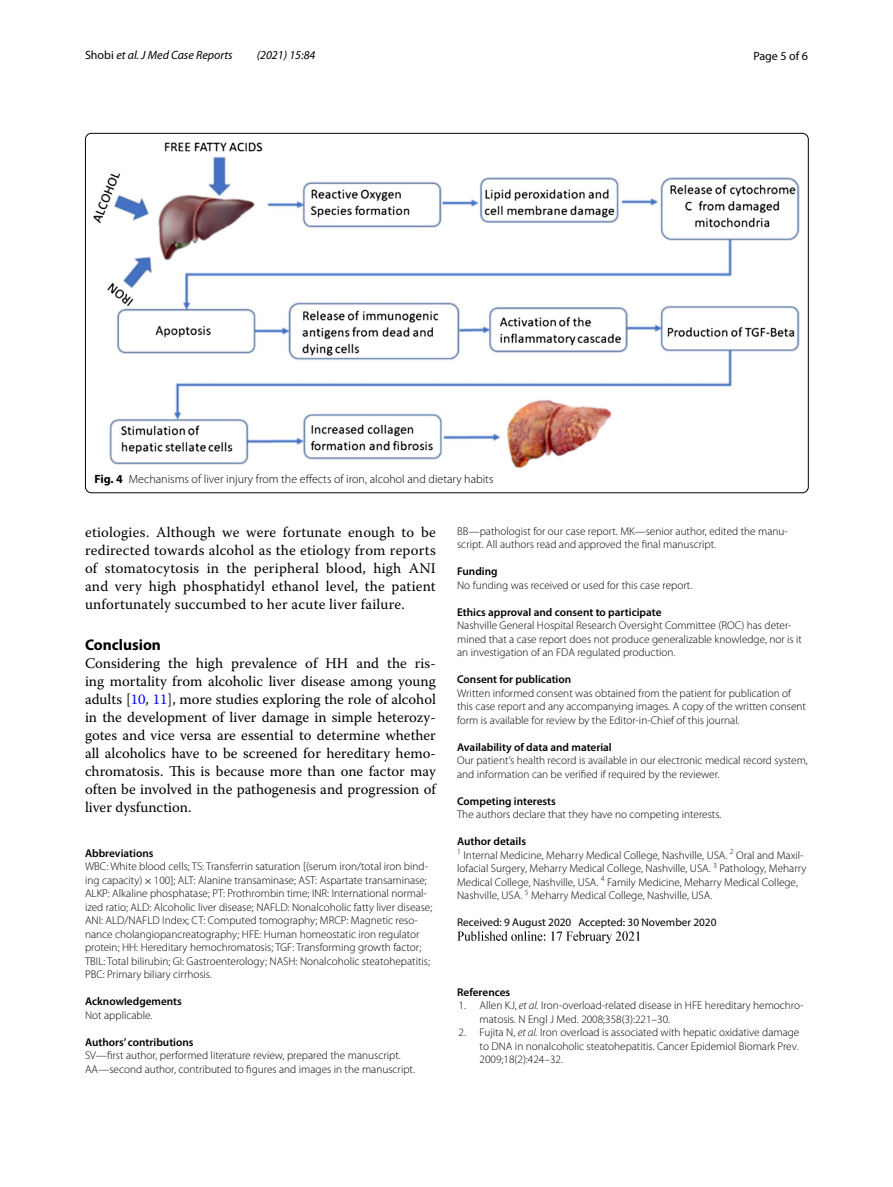
<style>
.page{position:relative;width:893px;height:1187px;background:#fff}
.page>*{position:absolute;margin:0;border:0;box-sizing:border-box;transform-origin:0 0}
.t1{font:700 15.45px "Myriad Pro";color:#000}
.t2{font:14.7px/18px "Warnock Pro";letter-spacing:.005em;color:#000;text-align:justify}
.t3{font:300 12px "Myriad Pro";color:#000}
.t4{font:italic 12px "Myriad Pro";color:#000}
.t5{font:12px "Myriad Pro";color:#000}
.t6{font:300 11.25px/13.5px "Myriad Pro";color:#000}
.t7{font:600 11.25px "Myriad Pro";color:#000}
.t8{font:11.25px "Myriad Pro";color:#000}
.s1{font-style:normal}
.s2{font-weight:700}
.s3{color:#00f}
.s4{font-family:"MTSY";font-weight:400}
.s5{font-weight:600}
.s6{font-style:italic}
</style>
<div class="page">
<img style="left:457px;top:931px;width:183px;height:13px">
<img style="left:94px;top:142px;width:706px;height:326px">
<p class="t4" style="left:85px;top:48px;width:149px"><span class="s1">Shobi</span> et al. J Med Case Reports</p>
<p class="t4" style="left:257px;top:48px;width:60px">(2021) 15:84</p>
<p class="t5" style="left:753px;top:48px;width:56px">Page 5 of 6</p>
<p class="t3" style="left:94px;top:473px;width:401px"><span class="s2">Fig. 4</span> Mechanisms of liver injury from the effects of iron, alcohol and dietary habits</p>
<p class="t2" style="left:85px;top:522px;width:352px">etiologies. Although we were fortunate enough to be redirected towards alcohol as the etiology from reports of stomatocytosis in the peripheral blood, high ANI and very high phosphatidyl ethanol level, the patient unfortunately succumbed to her acute liver failure.</p>
<h1 class="t1" style="left:85px;top:634px;width:77px">Conclusion</h1>
<p class="t2" style="left:85px;top:653px;width:352px">Considering the high prevalence of HH and the ris&shy;ing mortality from alcoholic liver disease among young adults [<span class="s3">10</span>, <span class="s3">11</span>], more studies exploring the role of alcohol in the development of liver damage in simple heterozy&shy;gotes and vice versa are essential to determine whether all alcoholics have to be screened for hereditary hemo&shy;chromatosis. This is because more than one factor may often be involved in the pathogenesis and progression of liver dysfunction.</p>
<p class="t7" style="left:85px;top:845px;width:70px">Abbreviations</p>
<p class="t6" style="left:85px;top:860px;width:349px">WBC: White blood cells; TS: Transferrin saturation [(serum iron/total iron bind&shy;ing capacity)<span class="s4">×</span>100]; ALT: Alanine transaminase; AST: Aspartate transaminase; ALKP: Alkaline phosphatase; PT: Prothrombin time; INR: International normal&shy;ized ratio; ALD: Alcoholic liver disease; NAFLD: Nonalcoholic fatty liver disease; ANI: ALD/NAFLD Index; CT: Computed tomography; MRCP: Magnetic reso&shy;nance cholangiopancreatography; HFE: Human homeostatic iron regulator protein; HH: Hereditary hemochromatosis; TGF: Transforming growth factor; TBIL: Total bilirubin; GI: Gastroenterology; NASH: Nonalcoholic steatohepatitis; PBC: Primary biliary cirrhosis.</p>
<p class="t7" style="left:85px;top:994px;width:98px">Acknowledgements</p>
<p class="t6" style="left:85px;top:1008px;width:69px">Not applicable.</p>
<p class="t7" style="left:85px;top:1034px;width:110px">Authors’ contributions</p>
<p class="t6" style="left:85px;top:1049px;width:331px">SV—first author, performed literature review, prepared the manuscript.<br>AA—second author, contributed to figures and images in the manuscript.</p>
<p class="t6" style="left:457px;top:524px;width:332px">BB—pathologist for our case report. MK—senior author, edited the manu&shy;script. All authors read and approved the final manuscript.</p>
<p class="t7" style="left:457px;top:564px;width:42px">Funding</p>
<p class="t6" style="left:457px;top:578px;width:237px">No funding was received or used for this case report.</p>
<p class="t7" style="left:457px;top:605px;width:206px">Ethics approval and consent to participate</p>
<p class="t6" style="left:457px;top:619px;width:346px">Nashville General Hospital Research Oversight Committee (ROC) has deter&shy;mined that a case report does not produce generalizable knowledge, nor is it an investigation of an FDA regulated production.</p>
<p class="t7" style="left:457px;top:672px;width:116px">Consent for publication</p>
<p class="t6" style="left:457px;top:686px;width:350px">Written informed consent was obtained from the patient for publication of this case report and any accompanying images. A copy of the written consent form is available for review by the Editor-in-Chief of this journal.</p>
<p class="t7" style="left:457px;top:740px;width:156px">Availability of data and material</p>
<p class="t6" style="left:457px;top:754px;width:352px">Our patient’s health record is available in our electronic medical record system, and information can be verified if required by the reviewer.</p>
<p class="t7" style="left:457px;top:794px;width:100px">Competing interests</p>
<p class="t6" style="left:457px;top:808px;width:266px">The authors declare that they have no competing interests.</p>
<p class="t6" style="left:457px;top:835px;width:351px"><span class="s5">Author details<br></span><sup>1</sup> Internal Medicine, Meharry Medical College, Nashville, USA. <sup>2</sup> Oral and Maxil&shy;lofacial Surgery, Meharry Medical College, Nashville, USA. <sup>3</sup> Pathology, Meharry Medical College, Nashville, USA. <sup>4</sup> Family Medicine, Meharry Medical College, Nashville, USA. <sup>5</sup> Meharry Medical College, Nashville, USA.</p>
<p class="t8" style="left:457px;top:915px;width:261px">Received: 9 August 2020 Accepted: 30 November 2020</p>
<p class="t7" style="left:457px;top:984px;width:55px">References</p>
<p class="t6" style="left:480px;top:998px;width:325px;text-indent:-21px">1. Allen KJ, <span class="s6">et al.</span> Iron-overload-related disease in HFE hereditary hemochro&shy;matosis. N Engl J Med. 2008;358(3):221–30.</p>
<p class="t6" style="left:480px;top:1025px;width:321px;text-align:justify;text-indent:-21px">2. Fujita N, <span class="s6">et al.</span> Iron overload is associated with hepatic oxidative damage to DNA in nonalcoholic steatohepatitis. Cancer Epidemiol Biomark Prev.<br>2009;18(2):424–32.</p>
</div>
